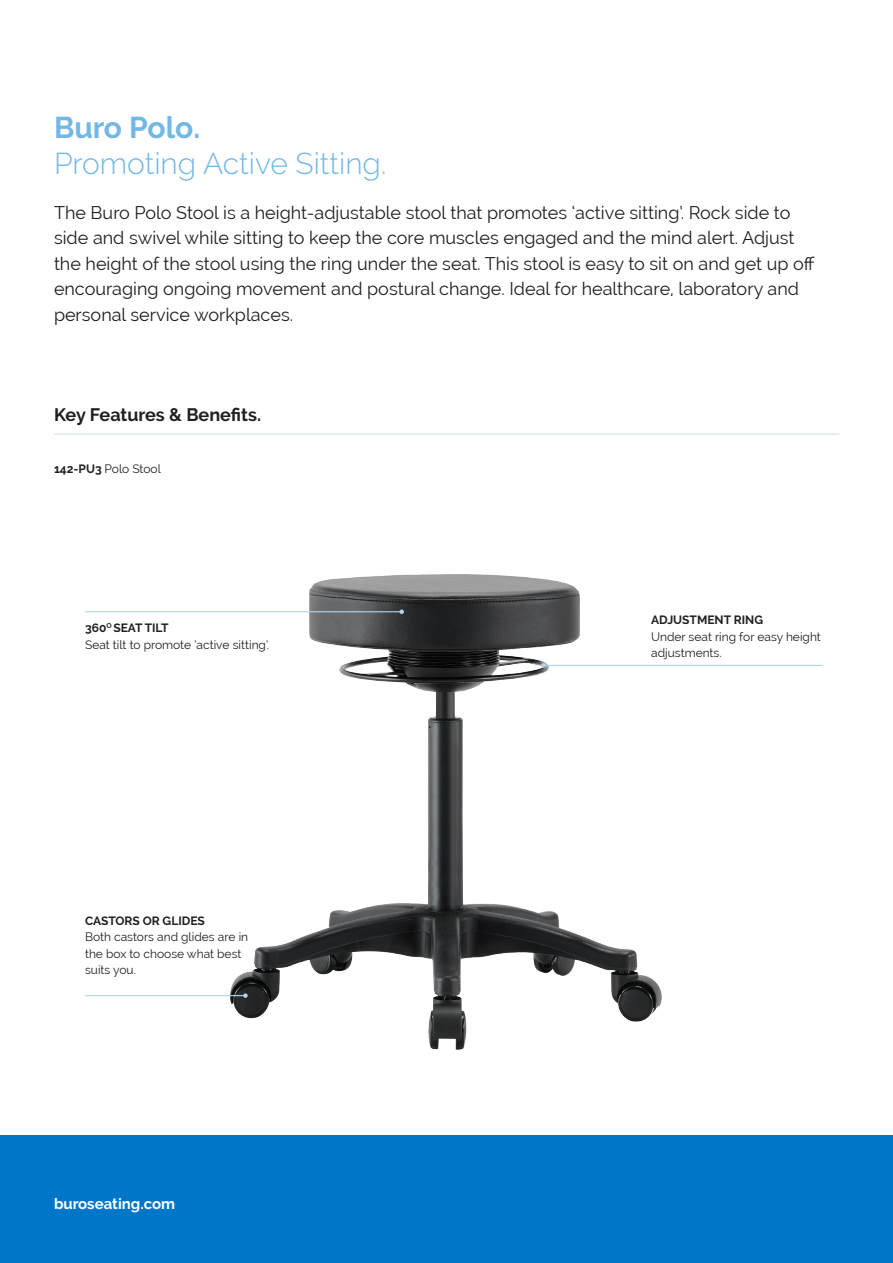
<style>
.page{position:relative;width:893px;height:1263px;background:#fff}
.page>*{position:absolute;margin:0;border:0;box-sizing:border-box;transform-origin:0 0}
.Chair_Description{font:300 30px "Raleway";color:#73b8e5}
.Chair_Description-2{font:700 30px "Raleway";color:#73b8e5}
.t1{font:18px/25.5px "Raleway";color:#231f20}
.t2{font:700 18px "Raleway";color:#231f20}
.t3{font:700 15px "Raleway";color:#fff}
.Chair_Features__Tags{font:12px/16.5px "Raleway";color:#231f20}
.Chair_Features__Tags-2{font:700 12px "Raleway";color:#231f20}
.s1{font-weight:700}
</style>
<div class="page">
<div style="left:0;top:1135px;width:893px;height:128px;background:#0076c8"></div>
<hr style="left:54px;top:434px;width:785px;height:1px;background:#cde2f5">
<img style="left:132px;top:574px;width:599px;height:476px">
<hr style="left:85px;top:611px;width:317px;height:1px;background:#b1d4ef">
<svg style="left:399px;top:609px;width:5px;height:5px"></svg>
<hr style="left:85px;top:995px;width:160px;height:1px;background:#b1d4ef">
<svg style="left:243px;top:993px;width:5px;height:5px"></svg>
<hr style="left:543px;top:665px;width:280px;height:1px;background:#b1d4ef">
<svg style="left:541px;top:663px;width:5px;height:5px"></svg>
<p class="Chair_Description-2" style="left:54px;top:111px;width:148px">Buro Polo.</p>
<p class="Chair_Description" style="left:54px;top:146px;width:334px">Promoting Active Sitting.</p>
<p class="t1" style="left:54px;top:200px;width:762px">The Buro Polo Stool is a height-adjustable stool that promotes ‘active sitting’. Rock side to side and swivel while sitting to keep the core muscles engaged and the mind alert. Adjust the height of the stool using the ring under the seat. This stool is easy to sit on and get up off encouraging ongoing movement and postural change. Ideal for healthcare, laboratory and personal service workplaces.</p>
<p class="t2" style="left:54px;top:405px;width:209px">Key Features &amp; Benefits.</p>
<p class="Chair_Features__Tags" style="left:54px;top:461px;width:108px"><span class="s1">142-PU3</span> Polo Stool</p>
<p class="Chair_Features__Tags-2" style="left:85px;top:621px;width:85px">360<sup>O</sup> SEAT TILT</p>
<p class="Chair_Features__Tags" style="left:85px;top:636px;width:186px">Seat tilt to promote ‘active sitting’.</p>
<p class="Chair_Features__Tags-2" style="left:85px;top:914px;width:121px">CASTORS OR GLIDES</p>
<p class="Chair_Features__Tags" style="left:85px;top:929px;width:165px">Both castors and glides are in the box to choose what best suits you.</p>
<p class="t3" style="left:54px;top:1195px;width:123px">buroseating.com</p>
<p class="Chair_Features__Tags-2" style="left:651px;top:613px;width:113px">ADJUSTMENT RING</p>
<p class="Chair_Features__Tags" style="left:651px;top:628px;width:171px">Under seat ring for easy height</p>
<p class="Chair_Features__Tags" style="left:651px;top:644px;width:72px">adjustments.</p>
</div>
